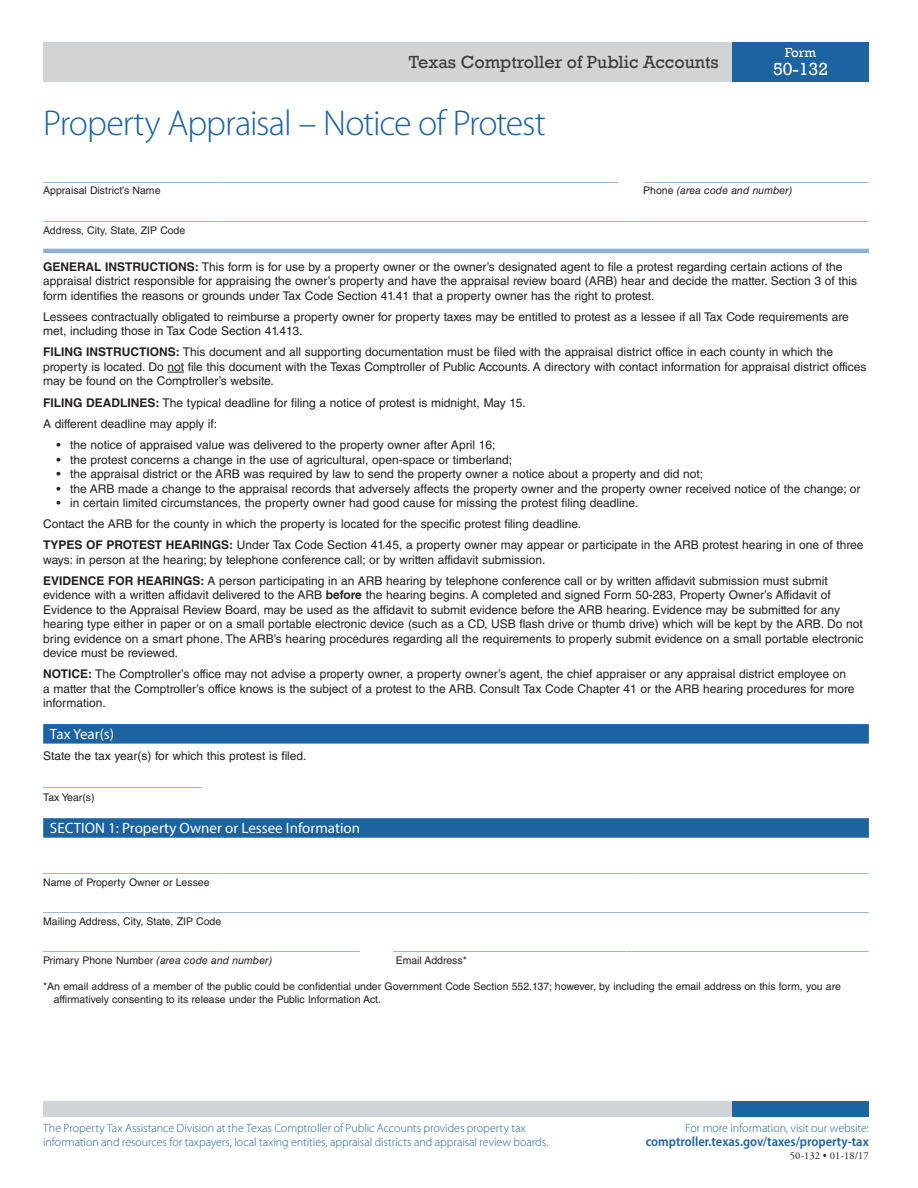
<style>
.page{position:relative;width:918px;height:1188px;background:#fff}
.page>*{position:absolute;margin:0;border:0;box-sizing:border-box;transform-origin:0 0}
.t1{font:300 36px "Myriad Pro";letter-spacing:-.03em;color:#1c63a0}
.t2{font:18px "Rockwell";color:#3e3e3f}
.t3{font:18px "Rockwell";color:#fff}
.t4{font:15px "Helvetica LT Std";color:#77a2c6}
.t5{font:15px "Myriad Pro";color:#fff}
.t6{font:600 semi-condensed 13.5px "Myriad Pro";color:#1c63a0}
.t7{font:13.5px "Rockwell";color:#fff}
.t8{font:12px/14.4px "Helvetica LT Std";color:#231f20}
.t9{font:300 12px/14.4px "Myriad Pro";letter-spacing:-.005em;color:#1c63a0}
.t10{font:10.5px/12.6px "Helvetica LT Std";color:#231f20}
.t11{font:italic 10.5px "Helvetica LT Std";color:#231f20}
.t12{font:10.5px "Adobe Garamond Pro";letter-spacing:.01em;color:#231f20}
.s1{font-style:normal}
.s2{font-weight:700}
</style>
<div class="page">
<div style="left:43px;top:1102px;width:689px;height:15px;background:#d0d4d7"></div>
<div style="left:732px;top:1102px;width:137px;height:15px;background:#1c63a0"></div>
<div style="left:43px;top:42px;width:689px;height:39px;background:#d0d4d7"></div>
<div style="left:732px;top:42px;width:137px;height:39px;background:#1c63a0"></div>
<hr style="left:43px;top:249px;width:826px;height:4px;background:#8db1cf">
<svg style="left:167px;top:372px;width:17px;height:1px"></svg>
<div style="left:43px;top:724px;width:826px;height:20px;background:#1c63a0"></div>
<div style="left:43px;top:818px;width:826px;height:20px;background:#1c63a0"></div>
<h2 class="t2" style="left:409px;top:51px;width:311px">Texas Comptroller of Public Accounts</h2>
<p class="t7" style="left:785px;top:45px;width:33px">Form</p>
<h2 class="t3" style="left:773px;top:59px;width:57px">50-132</h2>
<h1 class="t1" style="left:43px;top:103px;width:504px">Property Appraisal – Notice of Protest</h1>
<p class="t4" style="left:43px;top:167px;width:577px">_____________________________________________________________________</p>
<p class="t10" style="left:43px;top:184px;width:119px">Appraisal District’s Name</p>
<p class="t11" style="left:643px;top:185px;width:151px"><span class="s1">Phone</span> (area code and number)</p>
<p class="t4" style="left:43px;top:206px;width:827px">___________________________________________________________________________________________________</p>
<p class="t10" style="left:43px;top:224px;width:144px">Address, City, State, ZIP Code</p>
<p class="t4" style="left:644px;top:167px;width:227px">___________________________</p>
<p class="t8" style="left:43px;top:259px;width:816px"><span class="s2">GENERAL INSTRUCTIONS:</span> This form is for use by a property owner or the owner’s designated agent to file a protest regarding certain actions of the appraisal district responsible for appraising the owner’s property and have the appraisal review board (ARB) hear and decide the matter. Section 3 of this form identifies the reasons or grounds under Tax Code Section 41.41 that a property owner has the right to protest.</p>
<p class="t8" style="left:43px;top:309px;width:807px">Lessees contractually obligated to reimburse a property owner for property taxes may be entitled to protest as a lessee if all Tax Code requirements are met, including those in Tax Code Section 41.413.</p>
<p class="t8" style="left:43px;top:345px;width:825px"><span class="s2">FILING INSTRUCTIONS:</span> This document and all supporting documentation must be filed with the appraisal district office in each county in which the property is located. Do not file this document with the Texas Comptroller of Public Accounts. A directory with contact information for appraisal district offices may be found on the Comptroller’s website.</p>
<p class="t8" style="left:43px;top:395px;width:484px"><span class="s2">FILING DEADLINES:</span> The typical deadline for filing a notice of protest is midnight, May 15.</p>
<p class="t8" style="left:43px;top:416px;width:176px">A different deadline may apply if:</p>
<p class="t8" style="left:57px;top:438px;width:440px">• the notice of appraised value was delivered to the property owner after April 16;</p>
<p class="t8" style="left:57px;top:452px;width:457px">• the protest concerns a change in the use of agricultural, open-space or timberland;</p>
<p class="t8" style="left:57px;top:467px;width:648px">• the appraisal district or the ARB was required by law to send the property owner a notice about a property and did not;</p>
<p class="t8" style="left:57px;top:481px;width:806px">• the ARB made a change to the appraisal records that adversely affects the property owner and the property owner received notice of the change; or</p>
<p class="t8" style="left:57px;top:496px;width:584px">• in certain limited circumstances, the property owner had good cause for missing the protest filing deadline.</p>
<p class="t8" style="left:43px;top:517px;width:539px">Contact the ARB for the county in which the property is located for the specific protest filing deadline.</p>
<p class="t8" style="left:43px;top:538px;width:822px"><span class="s2">TYPES OF PROTEST HEARINGS:</span> Under Tax Code Section 41.45, a property owner may appear or participate in the ARB protest hearing in one of three ways: in person at the hearing; by telephone conference call; or by written affidavit submission.</p>
<p class="t8" style="left:43px;top:574px;width:822px"><span class="s2">EVIDENCE FOR HEARINGS:</span> A person participating in an ARB hearing by telephone conference call or by written affidavit submission must submit evidence with a written affidavit delivered to the ARB <span class="s2">before</span> the hearing begins. A completed and signed Form 50-283, Property Owner’s Affidavit of Evidence to the Appraisal Review Board, may be used as the affidavit to submit evidence before the ARB hearing. Evidence may be submitted for any hearing type either in paper or on a small portable electronic device (such as a CD, USB flash drive or thumb drive) which will be kept by the ARB. Do not bring evidence on a smart phone. The ARB’s hearing procedures regarding all the requirements to properly submit evidence on a small portable electronic device must be reviewed.</p>
<p class="t8" style="left:43px;top:667px;width:813px"><span class="s2">NOTICE:</span> The Comptroller’s office may not advise a property owner, a property owner’s agent, the chief appraiser or any appraisal district employee on a matter that the Comptroller’s office knows is the subject of a protest to the ARB. Consult Tax Code Chapter 41 or the ARB hearing procedures for more information.</p>
<h2 class="t5" style="left:50px;top:725px;width:66px">Tax Year(s)</h2>
<p class="t8" style="left:43px;top:749px;width:265px">State the tax year(s) for which this protest is filed.</p>
<p class="t4" style="left:43px;top:772px;width:160px">___________________</p>
<p class="t10" style="left:43px;top:791px;width:53px">Tax Year(s)</p>
<h2 class="t5" style="left:50px;top:819px;width:312px">SECTION 1: Property Owner or Lessee Information</h2>
<p class="t4" style="left:43px;top:858px;width:827px">___________________________________________________________________________________________________</p>
<p class="t10" style="left:43px;top:876px;width:168px">Name of Property Owner or Lessee</p>
<p class="t4" style="left:43px;top:897px;width:827px">___________________________________________________________________________________________________</p>
<p class="t10" style="left:43px;top:915px;width:180px">Mailing Address, City, State, ZIP Code</p>
<p class="t4" style="left:43px;top:937px;width:318px">______________________________________</p>
<p class="t11" style="left:43px;top:954px;width:231px"><span class="s1">Primary Phone Number</span> (area code and number)</p>
<p class="t4" style="left:393px;top:937px;width:477px">_________________________________________________________</p>
<p class="t10" style="left:396px;top:954px;width:73px">Email Address*</p>
<p class="t10" style="left:54px;top:980px;width:789px;text-indent:-10px">*An email address of a member of the public could be confidential under Government Code Section 552.137; however, by including the email address on this form, you are affirmatively consenting to its release under the Public Information Act.</p>
<p class="t9" style="left:43px;top:1121px;width:507px">The Property Tax Assistance Division at the Texas Comptroller of Public Accounts provides property tax information and resources for taxpayers, local taxing entities, appraisal districts and appraisal review boards.</p>
<p class="t9" style="left:685px;top:1121px;width:185px">For more information, visit our website:</p>
<p class="t6" style="left:646px;top:1134px;width:224px">comptroller.texas.gov/taxes/property-tax</p>
<p class="t12" style="left:790px;top:1149px;width:80px">50-132 • 01-18/17</p>
</div>
